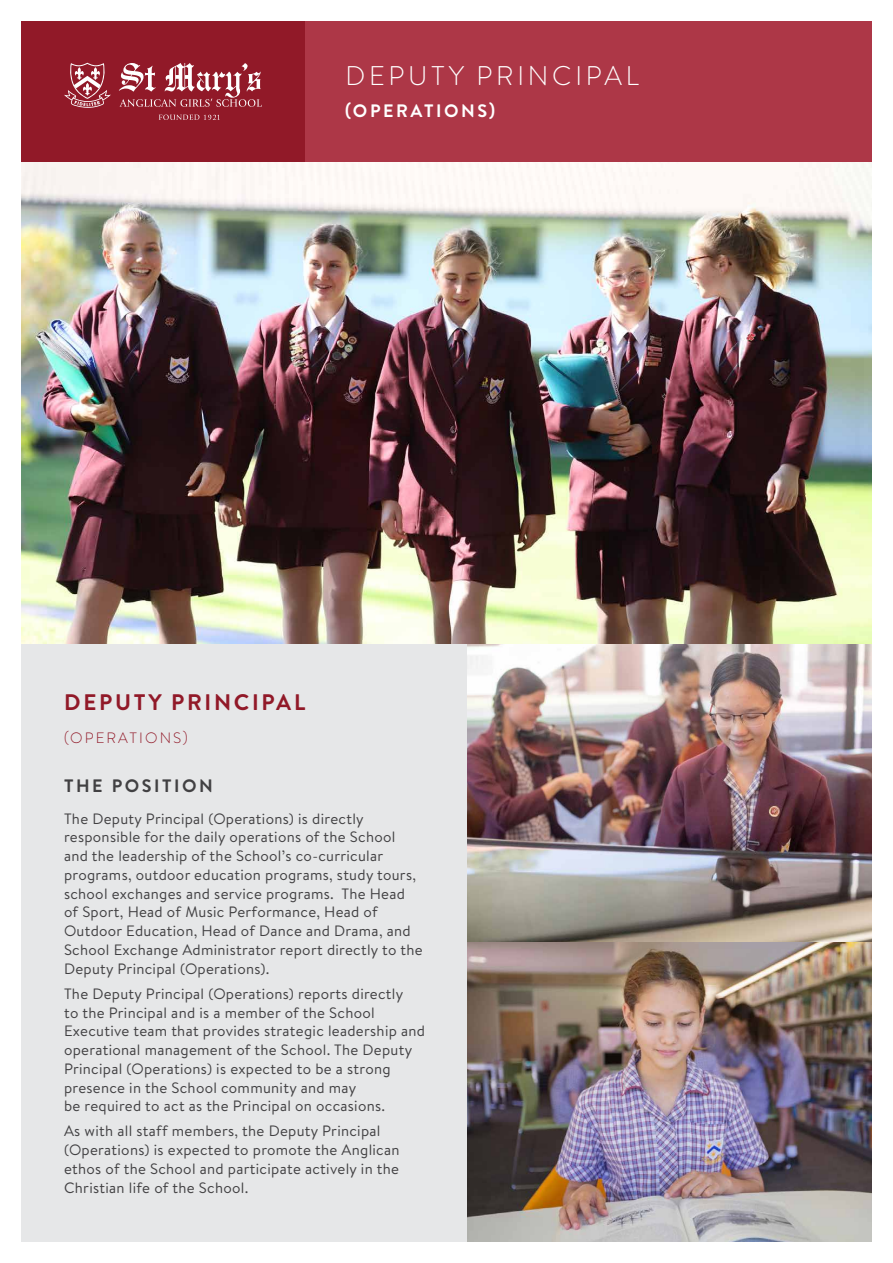
<style>
.page{position:relative;width:893px;height:1263px;background:#fff}
.page>*{position:absolute;margin:0;border:0;box-sizing:border-box;transform-origin:0 0}
.t1{font:300 27px "Brandon Text";letter-spacing:.14em;color:#fff}
.t2{font:700 22.5px "Brandon Text";letter-spacing:.12em;color:#911928}
.t3{font:700 18px "Brandon Text";letter-spacing:.14em;color:#fff}
.t4{font:700 18px "Brandon Text";letter-spacing:.14em;color:#414042}
.t5{font:15px/18.8px "Brandon Text";letter-spacing:.02em;color:#414042}
.t6{font:300 15px "Brandon Text";letter-spacing:.14em;color:#911928}
</style>
<div class="page">
<div style="left:21px;top:644px;width:851px;height:598px;background:#e6e7e8"></div>
<img style="left:468px;top:644px;width:404px;height:598px">
<img style="left:21px;top:161px;width:851px;height:483px">
<div style="left:303px;top:21px;width:569px;height:140px;background:#ad3747"></div>
<div style="left:21px;top:21px;width:284px;height:140px;background:#911928"></div>
<svg style="left:119px;top:63px;width:143px;height:44px"></svg>
<svg style="left:159px;top:115px;width:61px;height:5px"></svg>
<svg style="left:64px;top:63px;width:47px;height:45px"></svg>
<h1 class="t1" style="left:345px;top:57px;width:295px">DEPUTY PRINCIPAL</h1>
<p class="t3" style="left:345px;top:98px;width:151px">(OPERATIONS)</p>
<h2 class="t2" style="left:64px;top:687px;width:243px">DEPUTY PRINCIPAL</h2>
<p class="t6" style="left:64px;top:727px;width:125px">(OPERATIONS)</p>
<p class="t4" style="left:64px;top:773px;width:150px">THE POSITION</p>
<p class="t5" style="left:64px;top:809px;width:360px">The Deputy Principal (Operations) is directly responsible for the daily operations of the School and the leadership of the School’s co-curricular programs, outdoor education programs, study tours, school exchanges and service programs. The Head of Sport, Head of Music Performance, Head of Outdoor Education, Head of Dance and Drama, and School Exchange Administrator report directly to the Deputy Principal (Operations).</p>
<p class="t5" style="left:64px;top:984px;width:363px">The Deputy Principal (Operations) reports directly<br>to the Principal and is a member of the School Executive team that provides strategic leadership and operational management of the School. The Deputy Principal (Operations) is expected to be a strong presence in the School community and may<br>be required to act as the Principal on occasions.</p>
<p class="t5" style="left:64px;top:1121px;width:337px">As with all staff members, the Deputy Principal (Operations) is expected to promote the Anglican ethos of the School and participate actively in the Christian life of the School.</p>
</div>
